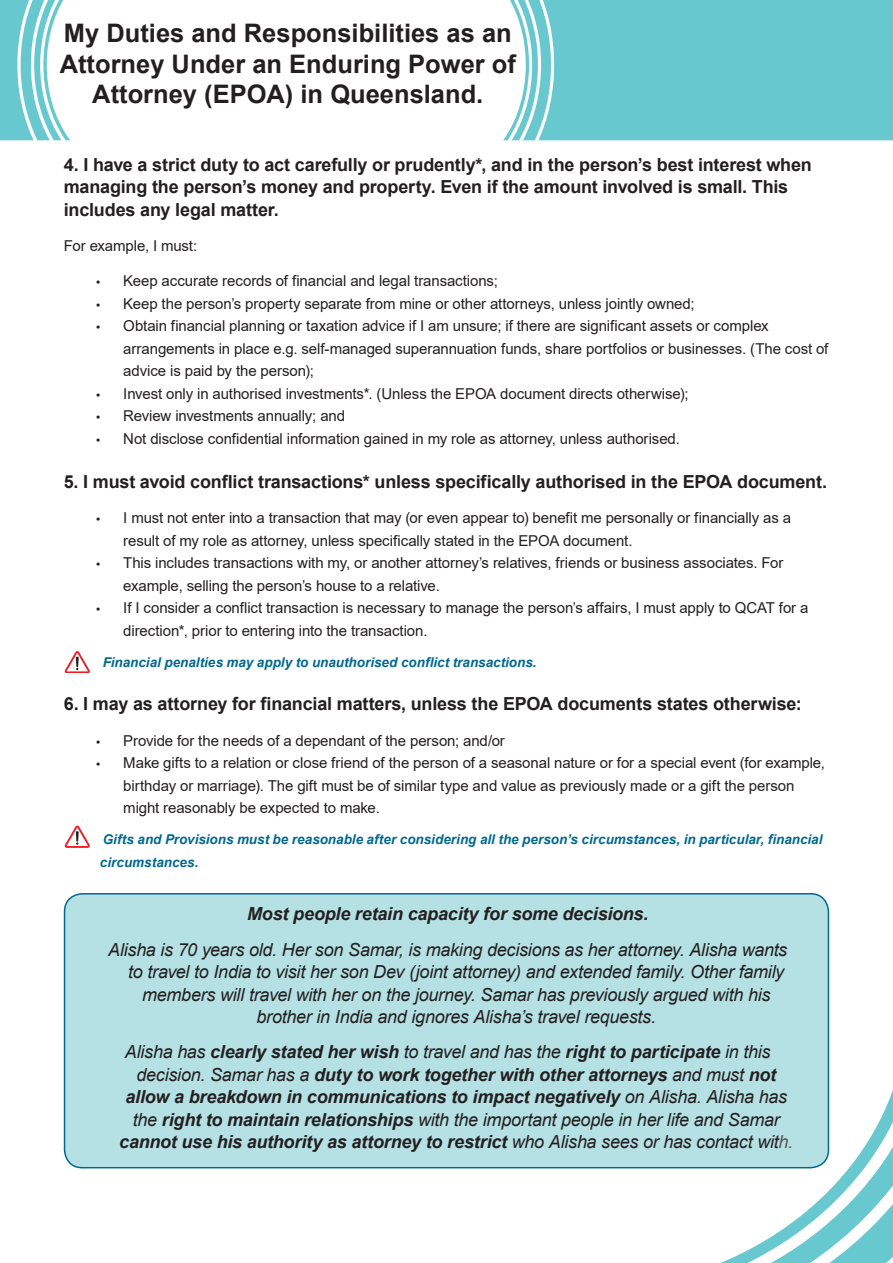
<style>
.page{position:relative;width:893px;height:1263px;background:#fff}
.page>*{position:absolute;margin:0;border:0;box-sizing:border-box;transform-origin:0 0}
.t1{font:700 25.5px/30.6px "Arial";color:#231f20;text-align:center}
.t2{font:italic 18px "Arial";letter-spacing:-.015em;color:#231f20}
.t3{font:700 18px/22.5px "Arial";letter-spacing:-.01em;color:#231f20}
.t4{font:italic 700 18px "Arial";letter-spacing:-.015em;color:#231f20}
.t5{font:15px/22.5px "Arial";letter-spacing:-.005em;color:#231f20}
.t6{font:italic 700 13.5px/22.5px "Arial";color:#01698f}
.s1{font-family:"Myriad Pro"}
.s2{font-weight:400}
.s3{font-weight:700}
.s4{font-weight:400;color:#57585a}
</style>
<div class="page">
<div style="left:65px;top:894px;width:763px;height:274px;background:#b5e1e5;border-radius:18px"></div>
<div style="left:64px;top:893px;width:765px;height:275px;border:2px solid #01698f;border-radius:18px"></div>
<svg style="left:503px;top:0;width:390px;height:140px;background:#73cdd2"></svg>
<svg style="left:0;top:0;width:70px;height:140px"></svg>
<svg style="left:685px;top:1034px;width:208px;height:229px"></svg>
<svg style="left:65px;top:651px;width:25px;height:21px"></svg>
<svg style="left:65px;top:825px;width:25px;height:22px"></svg>
<h1 class="t1" style="left:60px;top:18px;width:458px">My Duties and Responsibilities as an<br>Attorney Under an Enduring Power of<br>Attorney (EPOA) in Queensland.</h1>
<p class="t3" style="left:64px;top:154px;width:750px">4. I have a strict duty to act carefully or prudently*, and in the person’s best interest when managing the person’s money and property. Even if the amount involved is small. This includes any legal matter.</p>
<p class="t5" style="left:64px;top:235px;width:135px">For example, I must:</p>
<p class="t5" style="left:96px;top:270px;width:403px"><span class="s1">•</span> Keep accurate records of financial and legal transactions;</p>
<p class="t5" style="left:96px;top:292px;width:600px"><span class="s1">•</span> Keep the person’s property separate from mine or other attorneys, unless jointly owned;</p>
<p class="t5" style="left:123px;top:315px;width:707px;text-indent:-27px"><span class="s1">•</span> Obtain financial planning or taxation advice if I am unsure; if there are significant assets or complex arrangements in place e.g. self-managed superannuation funds, share portfolios or businesses. (The cost of advice is paid by the person);</p>
<p class="t5" style="left:96px;top:382px;width:594px"><span class="s1">•</span> Invest only in authorised investments*. (Unless the EPOA document directs otherwise);</p>
<p class="t5" style="left:96px;top:405px;width:250px"><span class="s1">•</span> Review investments annually; and</p>
<p class="t5" style="left:96px;top:427px;width:585px"><span class="s1">•</span> Not disclose confidential information gained in my role as attorney, unless authorised.</p>
<p class="t3" style="left:64px;top:470px;width:765px">5. I must avoid conflict transactions* unless specifically authorised in the EPOA document.</p>
<p class="t5" style="left:123px;top:506px;width:669px;text-indent:-27px"><span class="s1">•</span> I must not enter into a transaction that may (or even appear to) benefit me personally or financially as a result of my role as attorney, unless specifically stated in the EPOA document.</p>
<p class="t5" style="left:123px;top:551px;width:662px;text-indent:-27px"><span class="s1">•</span> This includes transactions with my, or another attorney’s relatives, friends or business associates. For example, selling the person’s house to a relative.</p>
<p class="t5" style="left:123px;top:596px;width:687px;text-indent:-27px"><span class="s1">•</span> If I consider a conflict transaction is necessary to manage the person’s affairs, I must apply to QCAT for a direction*, prior to entering into the transaction.</p>
<p class="t6" style="left:103px;top:651px;width:435px">Financial penalties may apply to unauthorised conflict transactions.</p>
<p class="t3" style="left:64px;top:693px;width:740px">6. I may as attorney for financial matters, unless the EPOA documents states otherwise:</p>
<p class="t5" style="left:96px;top:729px;width:410px"><span class="s1">•</span> Provide for the needs of a dependant of the person; and/or</p>
<p class="t5" style="left:123px;top:751px;width:703px;text-indent:-27px"><span class="s1">•</span> Make gifts to a relation or close friend of the person of a seasonal nature or for a special event (for example, birthday or marriage). The gift must be of similar type and value as previously made or a gift the person might reasonably be expected to make.</p>
<p class="t6" style="left:100px;top:828px;width:724px">Gifts and Provisions must be reasonable after considering all the person’s circumstances, in particular, financial circumstances.</p>
<p class="t4" style="left:247px;top:902px;width:403px">Most people retain capacity for some decisions.</p>
<p class="t2" style="left:108px;top:938px;width:681px">Alisha is 70 years old. Her son Samar, is making decisions as her attorney. Alisha wants</p>
<p class="t2" style="left:128px;top:960px;width:658px">to travel to India to visit her son Dev (joint attorney) and extended family. Other family</p>
<p class="t2" style="left:142px;top:983px;width:630px">members will travel with her on the journey. Samar has previously argued with his</p>
<p class="t2" style="left:256px;top:1005px;width:401px">brother in India and ignores Alisha’s travel requests.</p>
<p class="t4" style="left:125px;top:1040px;width:647px"><span class="s2">Alisha has</span> clearly stated her wish <span class="s2">to travel and has the</span> right to participate <span class="s2">in this</span></p>
<p class="t4" style="left:136px;top:1062px;width:641px"><span class="s2">decision. Samar has a</span> duty to work together with other attorneys <span class="s2">and must</span> not</p>
<p class="t4" style="left:126px;top:1085px;width:663px">allow a breakdown in communications to impact negatively <span class="s2">on Alisha. Alisha has</span></p>
<p class="t2" style="left:133px;top:1108px;width:648px">the <span class="s3">right to maintain relationships</span> with the important people in her life and Samar</p>
<p class="t4" style="left:119px;top:1130px;width:675px">cannot use his authority as attorney to restrict <span class="s2">who Alisha sees or has contact wit</span><span class="s4">h.</span></p>
</div>
